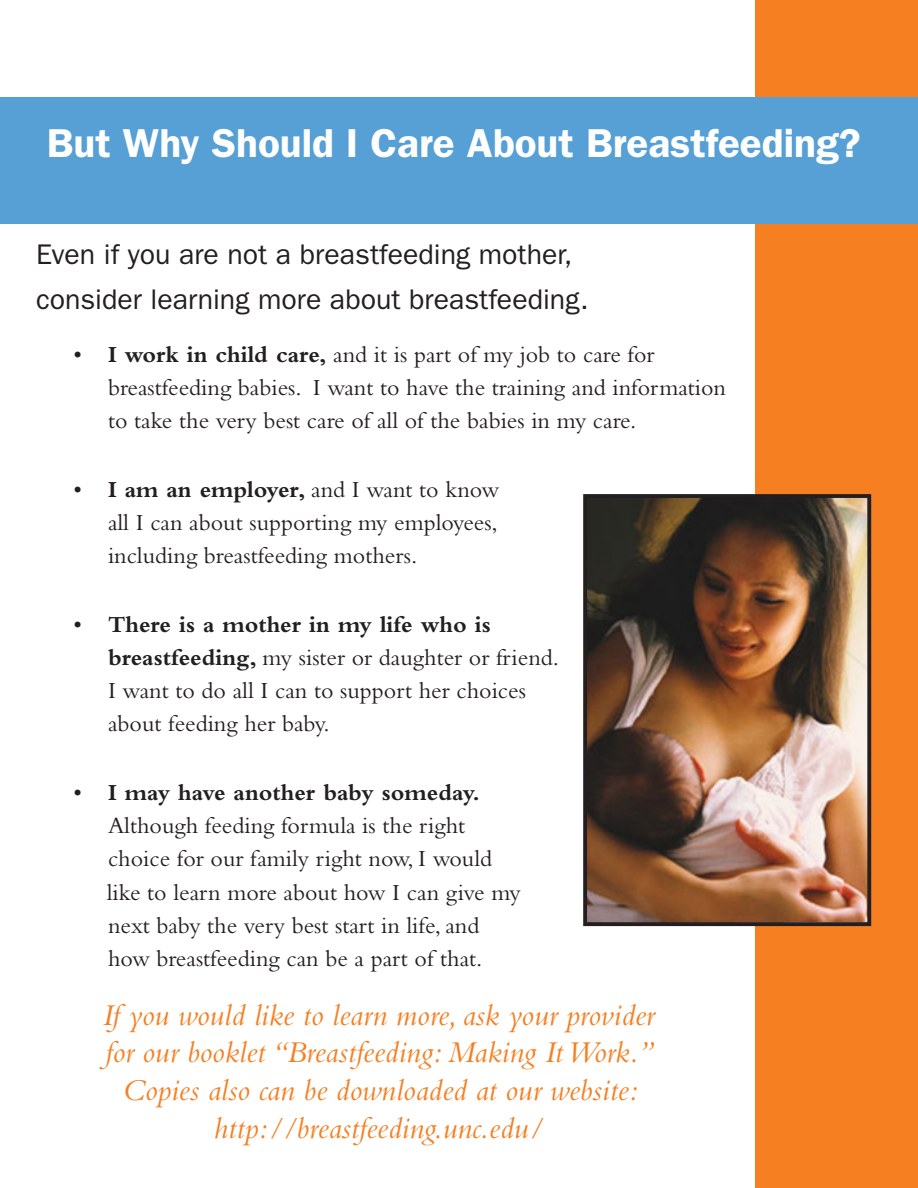
<style>
.page{position:relative;width:918px;height:1188px;background:#fff}
.page>*{position:absolute;margin:0;border:0;box-sizing:border-box;transform-origin:0 0}
.t1{font:600 40.5px "ITC Franklin Gothic Std";color:#fff}
.t2{font:italic 31.5px/37.8px "Bembo Std";color:#f57f21;text-align:center}
.t3{font:28.5px/45px "ITC Franklin Gothic Std";color:#231f20}
.t4{font:24px/33px "Bembo Std";color:#231f20}
.s1{font-weight:700}
</style>
<div class="page">
<div style="left:755px;top:0;width:163px;height:1188px;background:#f57f21"></div>
<div style="left:0;top:98px;width:918px;height:126px;background:#56a0d5"></div>
<img style="left:588px;top:499px;width:278px;height:422px">
<div style="left:583px;top:494px;width:288px;height:432px;border:4px solid #231f20"></div>
<h1 class="t1" style="left:47px;top:120px;width:815px">But Why Should I Care About Breastfeeding?</h1>
<p class="t3" style="left:36px;top:232px;width:554px">Even if you are not a breastfeeding mother, consider learning more about breastfeeding.</p>
<p class="t4" style="left:108px;top:337px;width:620px;text-indent:-34px">• <span class="s1">I work in child care,</span> and it is part of my job to care for breastfeeding babies. I want to have the training and information to take the very best care of all of the babies in my care.</p>
<p class="t4" style="left:108px;top:472px;width:393px;text-align:justify;text-indent:-34px">• <span class="s1">I am an employer,</span> and I want to know all I can about supporting my employees, including breastfeeding mothers.</p>
<p class="t4" style="left:108px;top:607px;width:453px;text-indent:-34px">• <span class="s1">There is a mother in my life who is breastfeeding,</span> my sister or daughter or friend.<br>I want to do all I can to support her choices about feeding her baby.</p>
<p class="t4" style="left:107px;top:775px;width:416px;text-indent:-33px">• <span class="s1">I may have another baby someday.<br></span>Although feeding formula is the right choice for our family right now, I would like to learn more about how I can give my next baby the very best start in life, and how breastfeeding can be a part of that.</p>
<h2 class="t2" style="left:102px;top:995px;width:554px">If you would like to learn more, ask your provider for our booklet “Breastfeeding: Making It Work.” Copies also can be downloaded at our website: http://breastfeeding.unc.edu/</h2>
</div>
